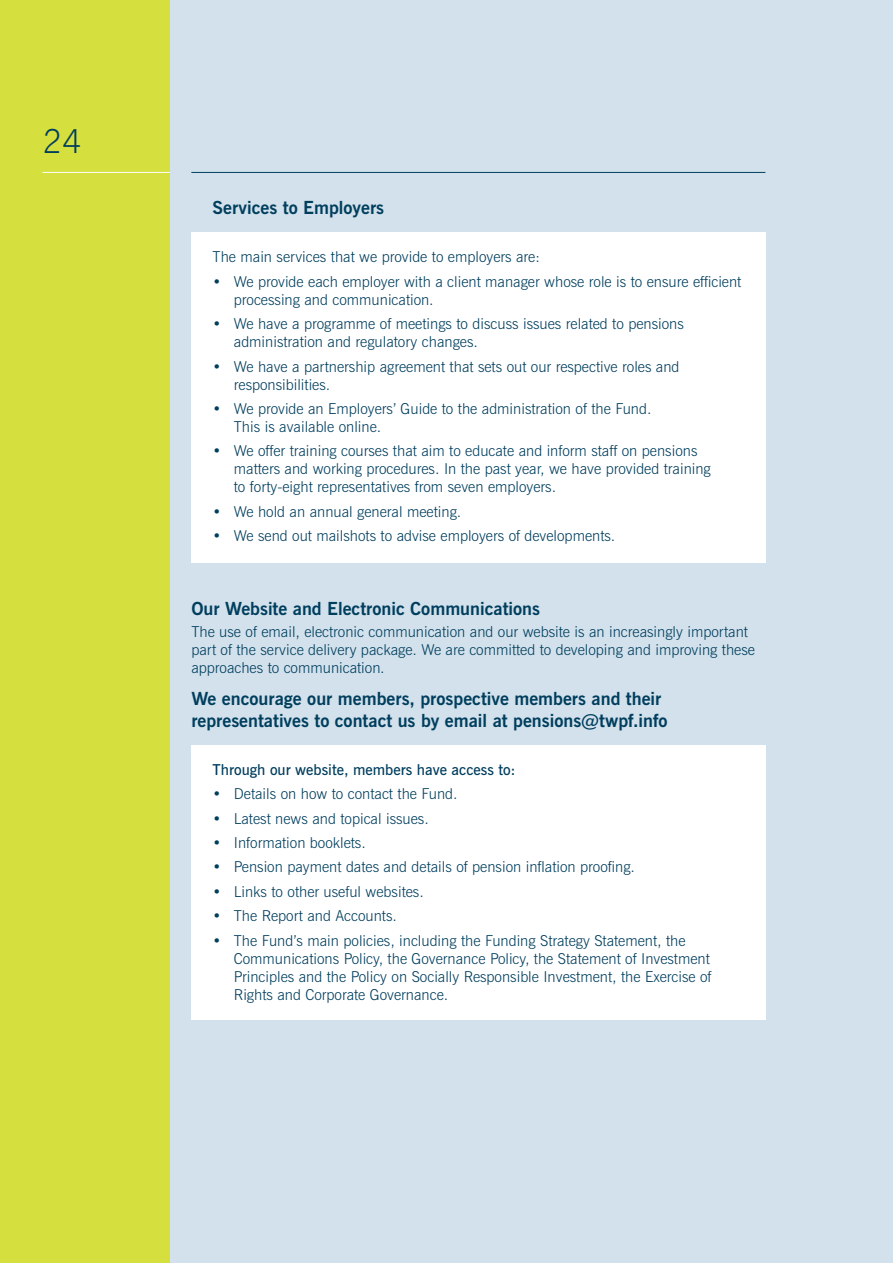
<style>
.page{position:relative;width:893px;height:1263px;background:#fff}
.page>*{position:absolute;margin:0;border:0;box-sizing:border-box;transform-origin:0 0}
.t1{font:300 33px "News Gothic BT";color:#003e5e}
.t2{font:700 18px/21.6px "News Gothic BT";color:#003e5e}
.t3{font:300 15px/18px "News Gothic BT";color:#003e5e}
.t4{font:600 15px "News Gothic BT";color:#003e5e}
</style>
<div class="page">
<div style="left:170px;top:0;width:723px;height:1263px;background:#d2e1eb"></div>
<div style="left:191px;top:745px;width:574px;height:275px;background:#fff"></div>
<div style="left:0;top:0;width:170px;height:1263px;background:#d5df3e"></div>
<hr style="left:191px;top:172px;width:574px;height:1px;background:#003e5e">
<hr style="left:43px;top:172px;width:127px;height:1px;background:#fff">
<div style="left:191px;top:232px;width:574px;height:330px;background:#fff"></div>
<h1 class="t1" style="left:43px;top:121px;width:41px">24</h1>
<p class="t2" style="left:213px;top:197px;width:173px">Services to Employers</p>
<p class="t3" style="left:213px;top:248px;width:329px">The main services that we provide to employers are:</p>
<p class="t3" style="left:234px;top:272px;width:509px;text-indent:-21px">• We provide each employer with a client manager whose role is to ensure efficient processing and communication.</p>
<p class="t3" style="left:234px;top:315px;width:452px;text-indent:-21px">• We have a programme of meetings to discuss issues related to pensions administration and regulatory changes.</p>
<p class="t3" style="left:234px;top:357px;width:447px;text-indent:-21px">• We have a partnership agreement that sets out our respective roles and responsibilities.</p>
<p class="t3" style="left:234px;top:399px;width:419px;text-indent:-21px">• We provide an Employers’ Guide to the administration of the Fund.<br>This is available online.</p>
<p class="t3" style="left:234px;top:442px;width:478px;text-indent:-21px">• We offer training courses that aim to educate and inform staff on pensions matters and working procedures. In the past year, we have provided training to forty-eight representatives from seven employers.</p>
<p class="t3" style="left:213px;top:502px;width:250px">• We hold an annual general meeting.</p>
<p class="t3" style="left:213px;top:527px;width:404px">• We send out mailshots to advise employers of developments.</p>
<p class="t2" style="left:191px;top:597px;width:350px">Our Website and Electronic Communications</p>
<p class="t3" style="left:191px;top:622px;width:565px">The use of email, electronic communication and our website is an increasingly important part of the service delivery package. We are committed to developing and improving these approaches to communication.</p>
<p class="t2" style="left:191px;top:688px;width:478px">We encourage our members, prospective members and their representatives to contact us by email at pensions@twpf.info</p>
<p class="t4" style="left:213px;top:760px;width:304px">Through our website, members have access to:</p>
<p class="t3" style="left:213px;top:785px;width:246px">• Details on how to contact the Fund.</p>
<p class="t3" style="left:213px;top:809px;width:218px">• Latest news and topical issues.</p>
<p class="t3" style="left:213px;top:834px;width:155px">• Information booklets.</p>
<p class="t3" style="left:213px;top:858px;width:424px">• Pension payment dates and details of pension inflation proofing.</p>
<p class="t3" style="left:213px;top:882px;width:213px">• Links to other useful websites.</p>
<p class="t3" style="left:213px;top:907px;width:186px">• The Report and Accounts.</p>
<p class="t3" style="left:234px;top:931px;width:479px;text-indent:-21px">• The Fund’s main policies, including the Funding Strategy Statement, the Communications Policy, the Governance Policy, the Statement of Investment Principles and the Policy on Socially Responsible Investment, the Exercise of Rights and Corporate Governance.</p>
</div>
